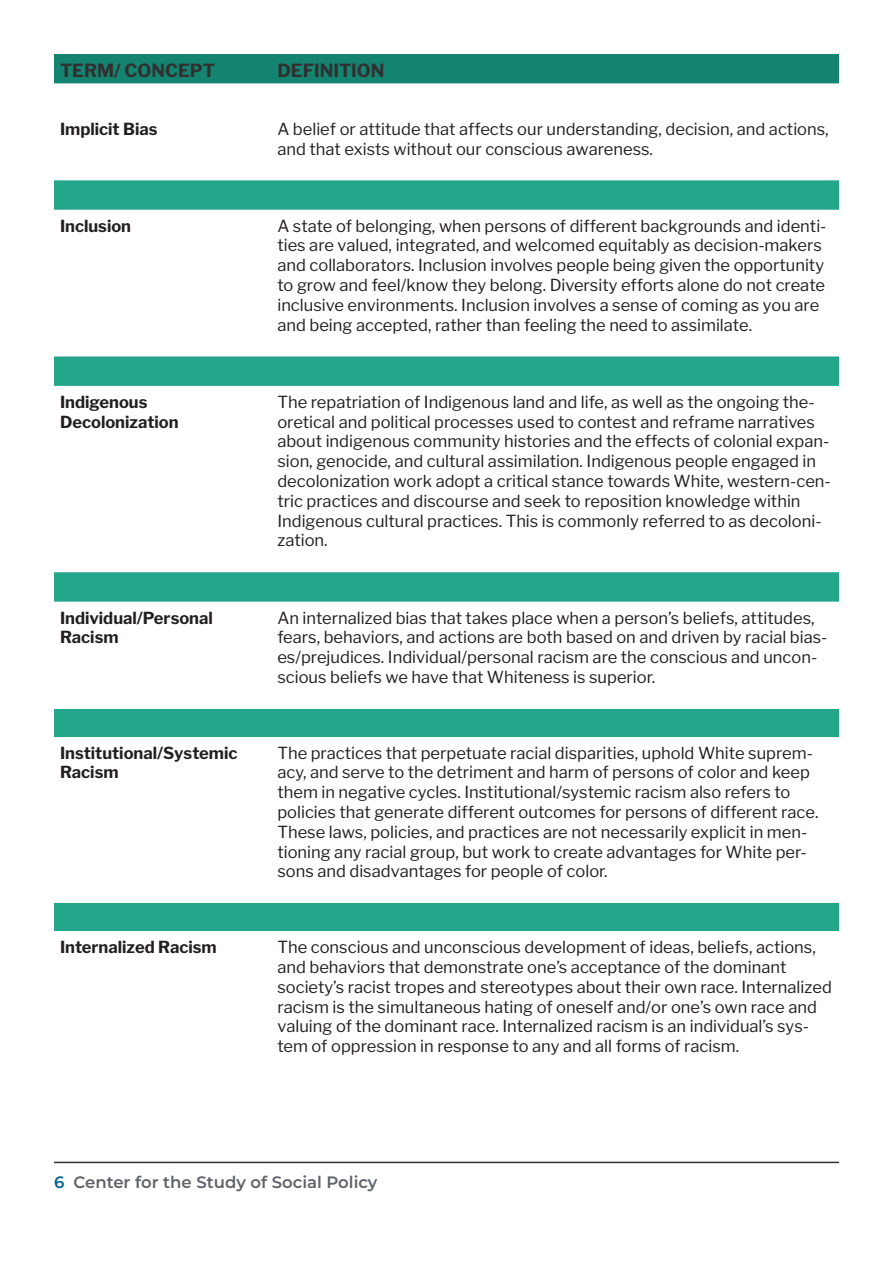
<style>
.page{position:relative;width:893px;height:1263px;background:#fff}
.page>*{position:absolute;margin:0;border:0;box-sizing:border-box;transform-origin:0 0}
.t1{font:700 18px "Libre Franklin";color:#312f30}
.t2{font:16.5px/19.8px "Libre Franklin";color:#231f20}
.t3{font:700 16.5px/19.8px "Libre Franklin";color:#231f20}
.t4{font:600 16.5px "Montserrat";color:#5f6369}
.s1{color:#076491}
</style>
<div class="page">
<hr style="left:54px;top:1162px;width:785px;height:1px;background:#312f30">
<div style="left:54px;top:54px;width:785px;height:29px;background:#148470"></div>
<div style="left:54px;top:180px;width:785px;height:30px;background:#24a68b"></div>
<svg style="left:54px;top:356px;width:785px;height:246px"></svg>
<div style="left:54px;top:709px;width:785px;height:28px;background:#24a68b"></div>
<div style="left:54px;top:903px;width:785px;height:28px;background:#24a68b"></div>
<p class="t1" style="left:60px;top:60px;width:156px">TERM/ CONCEPT</p>
<p class="t1" style="left:277px;top:60px;width:109px">DEFINITION</p>
<p class="t3" style="left:60px;top:119px;width:99px">Implicit Bias</p>
<p class="t2" style="left:277px;top:119px;width:553px">A belief or attitude that affects our understanding, decision, and actions, and that exists without our conscious awareness.</p>
<p class="t3" style="left:60px;top:216px;width:73px">Inclusion</p>
<p class="t2" style="left:277px;top:216px;width:551px">A state of belonging, when persons of different backgrounds and identi&shy;ties are valued, integrated, and welcomed equitably as decision-makers and collaborators. Inclusion involves people being given the opportunity to grow and feel/know they belong. Diversity efforts alone do not create inclusive environments. Inclusion involves a sense of coming as you are and being accepted, rather than feeling the need to assimilate.</p>
<p class="t3" style="left:60px;top:392px;width:120px">Indigenous<br>Decolonization</p>
<p class="t2" style="left:277px;top:392px;width:555px">The repatriation of Indigenous land and life, as well as the ongoing the&shy;oretical and political processes used to contest and reframe narratives about indigenous community histories and the effects of colonial expan&shy;sion, genocide, and cultural assimilation. Indigenous people engaged in decolonization work adopt a critical stance towards White, western-cen&shy;tric practices and discourse and seek to reposition knowledge within Indigenous cultural practices. This is commonly referred to as decoloni&shy;zation.</p>
<p class="t3" style="left:60px;top:608px;width:154px">Individual/Personal<br>Racism</p>
<p class="t2" style="left:277px;top:608px;width:552px">An internalized bias that takes place when a person’s beliefs, attitudes, fears, behaviors, and actions are both based on and driven by racial bias&shy;es/prejudices. Individual/personal racism are the conscious and uncon&shy;scious beliefs we have that Whiteness is superior.</p>
<p class="t3" style="left:60px;top:743px;width:179px">Institutional/Systemic<br>Racism</p>
<p class="t2" style="left:277px;top:743px;width:543px">The practices that perpetuate racial disparities, uphold White suprem&shy;acy, and serve to the detriment and harm of persons of color and keep them in negative cycles. Institutional/systemic racism also refers to policies that generate different outcomes for persons of different race.<br>These laws, policies, and practices are not necessarily explicit in men&shy;tioning any racial group, but work to create advantages for White per&shy;sons and disadvantages for people of color.</p>
<p class="t3" style="left:60px;top:937px;width:158px">Internalized Racism</p>
<p class="t2" style="left:277px;top:937px;width:556px">The conscious and unconscious development of ideas, beliefs, actions, and behaviors that demonstrate one’s acceptance of the dominant society’s racist tropes and stereotypes about their own race. Internalized racism is the simultaneous hating of oneself and/or one’s own race and valuing of the dominant race. Internalized racism is an individual’s sys&shy;tem of oppression in response to any and all forms of racism.</p>
<p class="t4" style="left:54px;top:1171px;width:325px"><span class="s1">6</span> Center for the Study of Social Policy</p>
</div>
